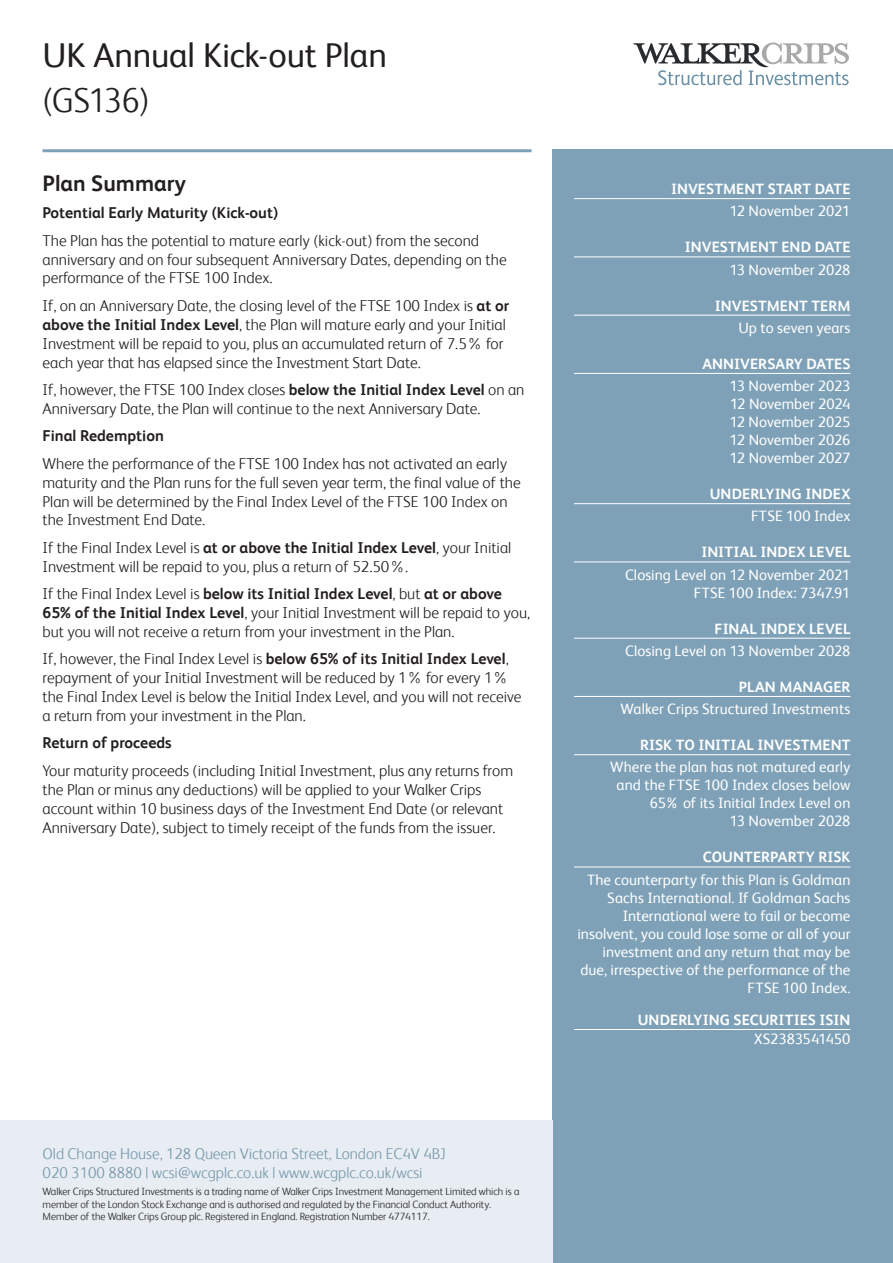
<style>
.page{position:relative;width:893px;height:1263px;background:#fff}
.page>*{position:absolute;margin:0;border:0;box-sizing:border-box;transform-origin:0 0}
.t1{font:34.5px/45px "FS Albert";letter-spacing:-.005em;color:#231f20}
.t2{font:700 22.5px "FS Albert";color:#231f20}
.t3{font:300 15.75px/18.9px "FS Albert";color:#231f20}
.t4{font:700 15.75px "FS Albert";color:#231f20}
.t5{font:300 15.6px "FS Albert";color:#7898ac}
.Summary_text{font:15px/18px "FS Albert";letter-spacing:.005em;color:#fff;text-align:right}
.Summary_heading{font:700 15px "FS Albert";letter-spacing:.005em;color:#fff}
.t6{font:300 10.5px/12.6px "FS Albert";letter-spacing:-.005em;color:#231f20}
.s1{font-weight:300}
.s2{font-weight:700}
</style>
<div class="page">
<div style="left:553px;top:149px;width:340px;height:1114px;background:#7ea1b7"></div>
<hr style="left:574px;top:198px;width:276px;height:1px;background:#fff">
<hr style="left:574px;top:256px;width:276px;height:1px;background:#fff">
<hr style="left:574px;top:315px;width:276px;height:1px;background:#fff">
<hr style="left:574px;top:373px;width:276px;height:1px;background:#fff">
<hr style="left:574px;top:503px;width:276px;height:1px;background:#fff">
<hr style="left:574px;top:561px;width:276px;height:1px;background:#fff">
<hr style="left:574px;top:638px;width:276px;height:1px;background:#fff">
<hr style="left:574px;top:696px;width:276px;height:1px;background:#fff">
<hr style="left:574px;top:754px;width:276px;height:1px;background:#fff">
<hr style="left:574px;top:867px;width:276px;height:1px;background:#fff">
<hr style="left:574px;top:1029px;width:276px;height:1px;background:#fff">
<div style="left:0;top:1120px;width:553px;height:143px;background:#e7edf2"></div>
<svg style="left:633px;top:43px;width:216px;height:42px"></svg>
<hr style="left:43px;top:149px;width:488px;height:3px;background:#7ea1b7">
<p class="t1" style="left:43px;top:33px;width:346px">UK Annual Kick-out Plan <span class="s1">(GS136)</span></p>
<p class="t2" style="left:43px;top:170px;width:145px">Plan Summary</p>
<p class="t4" style="left:43px;top:204px;width:237px">Potential Early Maturity (Kick-out)</p>
<p class="t3" style="left:43px;top:231px;width:466px">The Plan has the potential to mature early (kick-out) from the second anniversary and on four subsequent Anniversary Dates, depending on the performance of the FTSE 100 Index.</p>
<p class="t3" style="left:43px;top:296px;width:468px">If, on an Anniversary Date, the closing level of the FTSE 100 Index is <span class="s2">at or above the Initial Index Level</span>, the Plan will mature early and your Initial Investment will be repaid to you, plus an accumulated return of 7.5% for each year that has elapsed since the Investment Start Date.</p>
<p class="t3" style="left:43px;top:380px;width:483px">If, however, the FTSE 100 Index closes <span class="s2">below the Initial Index Level</span> on an<br>Anniversary Date, the Plan will continue to the next Anniversary Date.</p>
<p class="t4" style="left:43px;top:427px;width:123px">Final Redemption</p>
<p class="t3" style="left:43px;top:454px;width:480px">Where the performance of the FTSE 100 Index has not activated an early maturity and the Plan runs for the full seven year term, the final value of the Plan will be determined by the Final Index Level of the FTSE 100 Index on the Investment End Date.</p>
<p class="t3" style="left:43px;top:538px;width:470px">If the Final Index Level is <span class="s2">at or above the Initial Index Level</span>, your Initial<br>Investment will be repaid to you, plus a return of 52.50%.</p>
<p class="t3" style="left:43px;top:584px;width:489px">If the Final Index Level is <span class="s2">below its Initial Index Level</span>, but <span class="s2">at or above<br>65% of the Initial Index Level</span>, your Initial Investment will be repaid to you, but you will not receive a return from your investment in the Plan.</p>
<p class="t3" style="left:43px;top:649px;width:480px">If, however, the Final Index Level is <span class="s2">below 65% of its Initial Index Level</span>, repayment of your Initial Investment will be reduced by 1% for every 1% the Final Index Level is below the Initial Index Level, and you will not receive a return from your investment in the Plan.</p>
<p class="t4" style="left:43px;top:734px;width:131px">Return of proceeds</p>
<p class="t3" style="left:43px;top:761px;width:472px">Your maturity proceeds (including Initial Investment, plus any returns from the Plan or minus any deductions) will be applied to your Walker Crips account within 10 business days of the Investment End Date (or relevant Anniversary Date), subject to timely receipt of the funds from the issuer.</p>
<p class="t5" style="left:43px;top:1145px;width:405px">Old Change House, 128 Queen Victoria Street, London EC4V 4BJ</p>
<p class="t5" style="left:43px;top:1163px;width:382px">020 3100 8880 | wcsi@wcgplc.co.uk | www.wcgplc.co.uk/wcsi</p>
<p class="t6" style="left:43px;top:1185px;width:478px">Walker Crips Structured Investments is a trading name of Walker Crips Investment Management Limited which is a member of the London Stock Exchange and is authorised and regulated by the Financial Conduct Authority.<br>Member of the Walker Crips Group plc. Registered in England. Registration Number 4774117.</p>
<p class="Summary_heading" style="left:671px;top:180px;width:181px">INVESTMENT START DATE</p>
<p class="Summary_text" style="left:730px;top:202px;width:122px">12 November 2021</p>
<p class="Summary_heading" style="left:685px;top:238px;width:167px">INVESTMENT END DATE</p>
<p class="Summary_text" style="left:730px;top:260px;width:122px">13 November 2028</p>
<p class="Summary_heading" style="left:715px;top:297px;width:137px">INVESTMENT TERM</p>
<p class="Summary_text" style="left:738px;top:319px;width:114px">Up to seven years</p>
<p class="Summary_heading" style="left:702px;top:355px;width:150px">ANNIVERSARY DATES</p>
<p class="Summary_text" style="left:730px;top:377px;width:122px;text-align:justify">13 November 2023<br>12 November 2024<br>12 November 2025<br>12 November 2026</p>
<p class="Summary_text" style="left:730px;top:449px;width:122px">12 November 2027</p>
<p class="Summary_heading" style="left:710px;top:485px;width:142px">UNDERLYING INDEX</p>
<p class="Summary_text" style="left:751px;top:507px;width:101px">FTSE 100 Index</p>
<p class="Summary_heading" style="left:701px;top:543px;width:150px">INITIAL INDEX LEVEL</p>
<p class="Summary_text" style="left:625px;top:565px;width:227px">Closing Level on 12 November 2021</p>
<p class="Summary_text" style="left:694px;top:583px;width:158px">FTSE 100 Index: 7347.91</p>
<p class="Summary_heading" style="left:715px;top:620px;width:137px">FINAL INDEX LEVEL</p>
<p class="Summary_text" style="left:625px;top:642px;width:227px">Closing Level on 13 November 2028</p>
<p class="Summary_heading" style="left:739px;top:678px;width:113px">PLAN MANAGER</p>
<p class="Summary_text" style="left:620px;top:700px;width:231px">Walker Crips Structured Investments</p>
<p class="Summary_heading" style="left:640px;top:736px;width:212px">RISK TO INITIAL INVESTMENT</p>
<p class="Summary_text" style="left:610px;top:758px;width:242px">Where the plan has not matured early and the FTSE 100 Index closes below<br>65% of its Initial Index Level on<br>13 November 2028</p>
<p class="Summary_heading" style="left:703px;top:848px;width:149px">COUNTERPARTY RISK</p>
<p class="Summary_text" style="left:577px;top:870px;width:275px">The counterparty for this Plan is Goldman Sachs International. If Goldman Sachs International were to fail or become insolvent, you could lose some or all of your investment and any return that may be due, irrespective of the performance of the FTSE 100 Index.</p>
<p class="Summary_heading" style="left:638px;top:1011px;width:214px">UNDERLYING SECURITIES ISIN</p>
<p class="Summary_text" style="left:754px;top:1030px;width:98px">XS2383541450</p>
</div>
